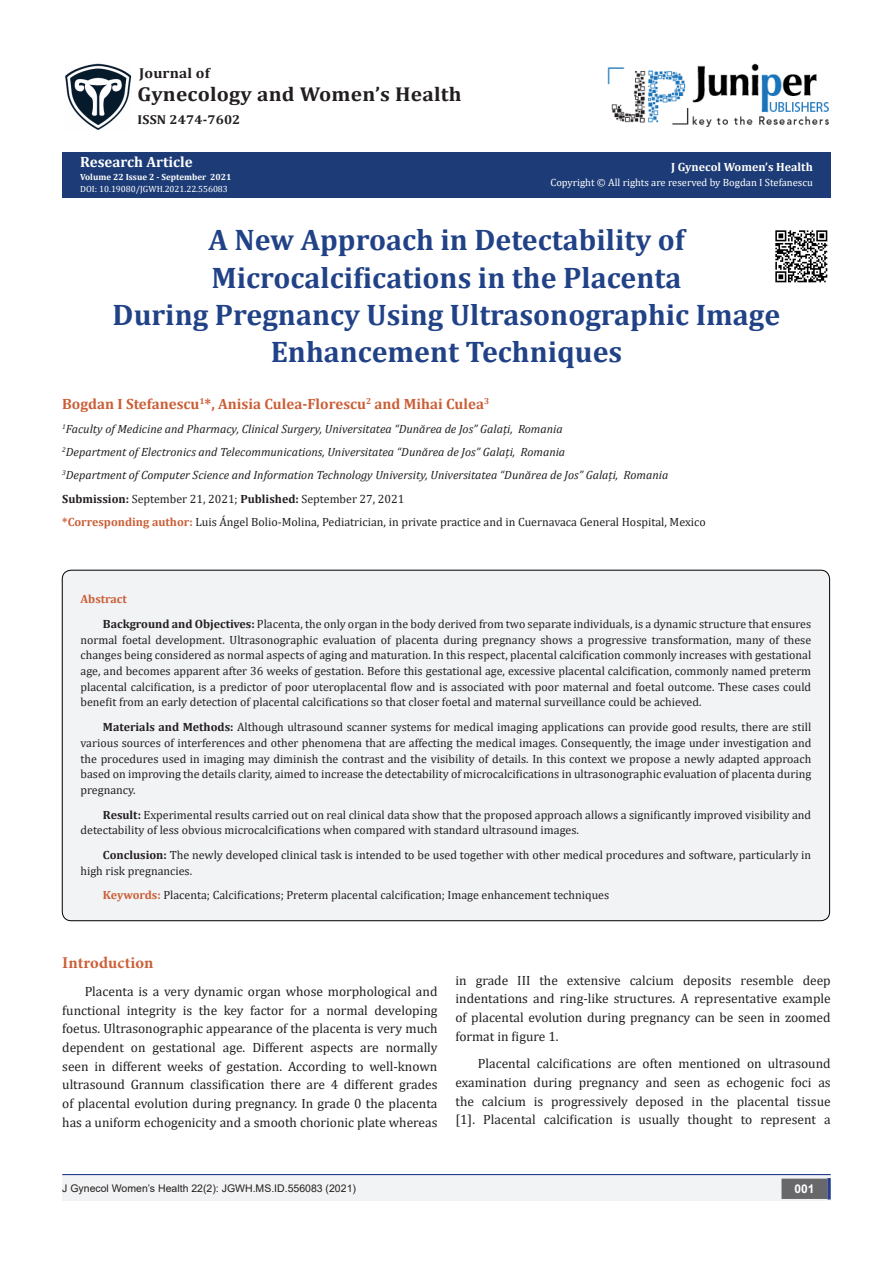
<style>
.page{position:relative;width:893px;height:1263px;background:#fff}
.page>*{position:absolute;margin:0;border:0;box-sizing:border-box;transform-origin:0 0}
.t1{font:700 29.85px/37.3px "Cambria";color:#214287;text-align:center}
.t2{font:700 20.1px "Cambria";letter-spacing:.01em;color:#231f20;scale:1.06 1}
.t3{font:700 16.5px "Minion Pro";letter-spacing:.005em;color:#ca5f37}
.t4{font:700 15px "Cambria";color:#ca5f37}
.t5{font:700 15px "Cambria";color:#fff}
.t6{font:700 14.4px "Cambria";letter-spacing:.01em;color:#231f20;scale:1.06 1}
.t7{font:13.5px/18.8px "Cambria";color:#231f20;text-align:justify}
.t8{font:700 12.9px "Cambria";letter-spacing:.01em;color:#231f20;scale:1.06 1}
.List_Paragraph{font:12px/15.8px "Cambria";color:#231f20;text-align:justify}
.t9{font:italic 12px "Cambria";color:#231f20}
.t10{font:700 12px "Cambria";color:#fffefc}
.List_Paragraph-2{font:700 12px "Cambria";color:#ca5f37}
.t11{font:700 12px "Arial";color:#fff}
.t12{font:10.5px "Arial";color:#231f20}
.t13{font:10.5px "Cambria";color:#fff}
.t14{font:9px "Cambria";color:#fff}
.t15{font:700 9px "Cambria";color:#fffefc}
.s1{font-weight:700}
.s2{font-weight:700;color:#ca5f37}
</style>
<div class="page">
<div style="left:62px;top:153px;width:769px;height:45px;background:#1d3c77"></div>
<div style="left:62px;top:1175px;width:441px;height:26px;background:#f2f3f4"></div>
<div style="left:503px;top:1175px;width:328px;height:26px;background:#f2f3f4"></div>
<div style="left:782px;top:1179px;width:45px;height:19px;background:#68676a"></div>
<div style="left:781px;top:1178px;width:46px;height:21px;border:2px solid #68676a"></div>
<svg style="left:827px;top:1178px;width:4px;height:21px"></svg>
<img style="left:65px;top:63px;width:66px;height:67px">
<img style="left:607px;top:63px;width:222px;height:64px">
<hr style="left:62px;top:1174px;width:769px;height:1px;background:#253f8e">
<div style="left:62px;top:570px;width:768px;height:351px;background:#f2f3f4;border-radius:9px"></div>
<img style="left:775px;top:230px;width:53px;height:53px">
<p class="t6" style="left:139px;top:63px;width:68px">Journal of</p>
<p class="t2" style="left:138px;top:80px;width:307px">Gynecology and Women’s Health</p>
<p class="t8" style="left:138px;top:110px;width:98px">ISSN 2474-7602</p>
<p class="t5" style="left:80px;top:152px;width:114px">Research Article</p>
<p class="t15" style="left:80px;top:170px;width:153px">Volume 22 Issue 2 - September 2021</p>
<p class="t14" style="left:80px;top:184px;width:149px">DOI: 10.19080/JGWH.2021.22.556083</p>
<p class="t10" style="left:671px;top:158px;width:143px">J Gynecol Women’s Health</p>
<p class="t13" style="left:550px;top:177px;width:264px">Copyright © All rights are reserved by Bogdan I Stefanescu</p>
<p class="t1" style="left:113px;top:220px;width:669px">A New Approach in Detectability of Microcalcifications in the Placenta<br>During Pregnancy Using Ultrasonographic Image Enhancement Techniques</p>
<p class="t4" style="left:62px;top:394px;width:428px">Bogdan I Stefanescu<sup>1</sup>*, Anisia Culea-Florescu<sup>2</sup> and Mihai Culea<sup>3</sup></p>
<p class="t9" style="left:62px;top:420px;width:502px"><sup>1</sup>Faculty of Medicine and Pharmacy, Clinical Surgery, Universitatea “Dunărea de Jos” Galați, Romania</p>
<p class="t9" style="left:62px;top:443px;width:504px"><sup>2</sup>Department of Electronics and Telecommunications, Universitatea “Dunărea de Jos” Galați, Romania</p>
<p class="t9" style="left:62px;top:467px;width:607px"><sup>3</sup>Department of Computer Science and Information Technology University, Universitatea “Dunărea de Jos” Galați, Romania</p>
<p class="List_Paragraph" style="left:62px;top:491px;width:344px"><span class="s1">Submission:</span> September 21, 2021; <span class="s1">Published:</span> September 27, 2021</p>
<p class="List_Paragraph" style="left:62px;top:514px;width:645px"><span class="s2">*Corresponding author:</span> Luis Ángel Bolio-Molina, Pediatrician, in private practice and in Cuernavaca General Hospital, Mexico</p>
<p class="List_Paragraph-2" style="left:81px;top:591px;width:48px">Abstract</p>
<p class="List_Paragraph" style="left:81px;top:616px;width:732px;text-indent:22px"><span class="s1">Background and Objectives:</span> Placenta, the only organ in the body derived from two separate individuals, is a dynamic structure that ensures normal foetal development. Ultrasonographic evaluation of placenta during pregnancy shows a progressive transformation, many of these changes being considered as normal aspects of aging and maturation. In this respect, placental calcification commonly increases with gestational age, and becomes apparent after 36 weeks of gestation. Before this gestational age, excessive placental calcification, commonly named preterm placental calcification, is a predictor of poor uteroplacental flow and is associated with poor maternal and foetal outcome. These cases could benefit from an early detection of placental calcifications so that closer foetal and maternal surveillance could be achieved.</p>
<p class="List_Paragraph" style="left:81px;top:719px;width:732px;text-indent:22px"><span class="s1">Materials and Methods:</span> Although ultrasound scanner systems for medical imaging applications can provide good results, there are still various sources of interferences and other phenomena that are affecting the medical images. Consequently, the image under investigation and the procedures used in imaging may diminish the contrast and the visibility of details. In this context we propose a newly adapted approach based on improving the details clarity, aimed to increase the detectability of microcalcifications in ultrasonographic evaluation of placenta during pregnancy.</p>
<p class="List_Paragraph" style="left:81px;top:806px;width:732px;text-indent:22px"><span class="s1">Result:</span> Experimental results carried out on real clinical data show that the proposed approach allows a significantly improved visibility and detectability of less obvious microcalcifications when compared with standard ultrasound images.</p>
<p class="List_Paragraph" style="left:81px;top:847px;width:732px;text-indent:22px"><span class="s1">Conclusion:</span> The newly developed clinical task is intended to be used together with other medical procedures and software, particularly in high risk pregnancies.</p>
<p class="List_Paragraph" style="left:103px;top:887px;width:508px"><span class="s2">Keywords:</span> Placenta; Calcifications; Preterm placental calcification; Image enhancement techniques</p>
<p class="t3" style="left:62px;top:951px;width:93px">Introduction</p>
<p class="t7" style="left:62px;top:982px;width:377px;text-indent:22px">Placenta is a very dynamic organ whose morphological and functional integrity is the key factor for a normal developing foetus. Ultrasonographic appearance of the placenta is very much dependent on gestational age. Different aspects are normally seen in different weeks of gestation. According to well-known ultrasound Grannum classification there are 4 different grades of placental evolution during pregnancy. In grade 0 the placenta has a uniform echogenicity and a smooth chorionic plate whereas</p>
<p class="t7" style="left:455px;top:971px;width:377px">in grade III the extensive calcium deposits resemble deep indentations and ring-like structures. A representative example of placental evolution during pregnancy can be seen in zoomed format in figure 1.</p>
<p class="t7" style="left:455px;top:1054px;width:377px;text-indent:22px">Placental calcifications are often mentioned on ultrasound examination during pregnancy and seen as echogenic foci as the calcium is progressively deposed in the placental tissue [1]. Placental calcification is usually thought to represent a</p>
<p class="t12" style="left:62px;top:1181px;width:295px">J Gynecol Women’s Health 22(2): JGWH.MS.ID.556083 (2021)</p>
<p class="t11" style="left:794px;top:1180px;width:22px">001</p>
</div>
